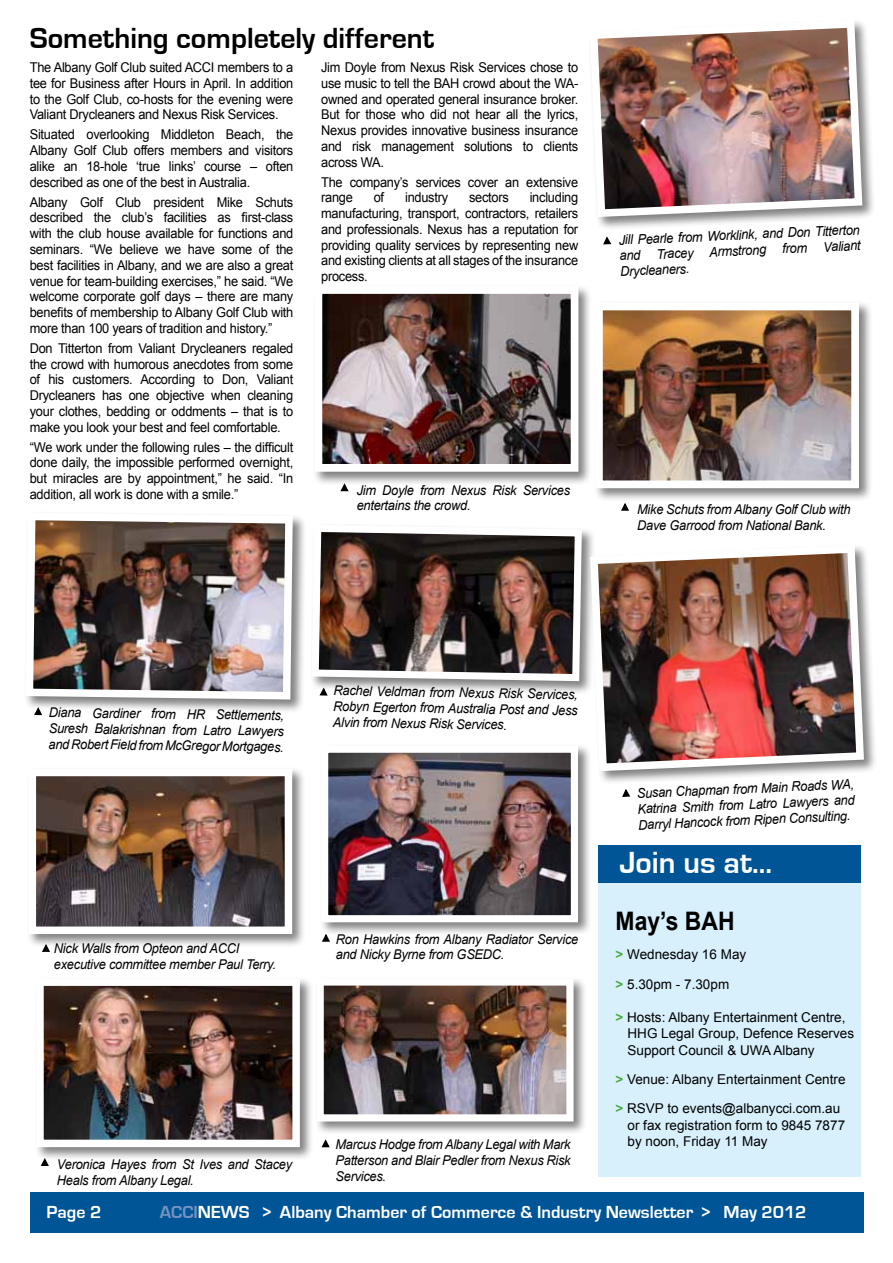
<style>
.page{position:relative;width:893px;height:1263px;background:#fff}
.page>*{position:absolute;margin:0;border:0;box-sizing:border-box;transform-origin:0 0}
.t1{font:700 31.5px "Eurostile";color:#fff}
.t2{font:700 30px "Eurostile";color:#000}
.t3{font:700 25.5px "Arial";color:#000;scale:.9 1}
.t4{font:700 18px "Eurostile";color:#fff}
.t5{font:13.5px/15.8px "Arial";letter-spacing:-.02em;color:#000;text-align:justify;scale:.95 1}
.t6{font:italic 13.5px/15.8px "Arial";letter-spacing:-.02em;color:#000;text-align:justify;scale:.95 1}
.t7{font:13.5px/16.5px "Arial";color:#000}
.s1{font-weight:700;color:#49aa42}
.s2{color:#7493c1}
</style>
<div class="page">
<div style="left:598px;top:853px;width:263px;height:323px;background:#d7f0fc"></div>
<div style="left:598px;top:845px;width:263px;height:37px;background:#005596"></div>
<div style="left:30px;top:1192px;width:833px;height:40px;background:#005596"></div>
<svg style="left:34px;top:713px;width:8px;height:3px"></svg>
<div style="left:310px;top:523px;width:286px;height:172px;background:#000;opacity:.5"></div>
<img style="left:310px;top:523px;width:275px;height:162px">
<svg style="left:318px;top:687px;width:11px;height:9px"></svg>
<div style="left:23px;top:510px;width:284px;height:203px;background:#000;opacity:.5"></div>
<img style="left:23px;top:510px;width:274px;height:193px">
<div style="left:34px;top:976px;width:280px;height:185px;background:#000;opacity:.5"></div>
<img style="left:45px;top:987px;width:246px;height:151px">
<div style="left:36px;top:978px;width:264px;height:169px;border:8px solid #fff"></div>
<div style="left:593px;top:300px;width:280px;height:202px;background:#000;opacity:.5"></div>
<img style="left:604px;top:312px;width:246px;height:167px">
<div style="left:595px;top:303px;width:264px;height:185px;border:8px solid #fff"></div>
<svg style="left:39px;top:1157px;width:11px;height:9px"></svg>
<svg style="left:621px;top:503px;width:8px;height:8px"></svg>
<div style="left:319px;top:743px;width:273px;height:194px;background:#000;opacity:.5"></div>
<img style="left:329px;top:754px;width:241px;height:160px">
<div style="left:321px;top:746px;width:257px;height:176px;border:7px solid #fff"></div>
<svg style="left:321px;top:933px;width:10px;height:9px"></svg>
<svg style="left:603px;top:236px;width:9px;height:9px"></svg>
<div style="left:588px;top:18px;width:288px;height:213px;background:#000;opacity:.5"></div>
<img style="left:588px;top:18px;width:278px;height:203px">
<svg style="left:622px;top:789px;width:9px;height:8px"></svg>
<div style="left:588px;top:543px;width:290px;height:242px;background:#000;opacity:.5"></div>
<img style="left:586px;top:541px;width:282px;height:234px">
<div style="left:314px;top:976px;width:274px;height:159px;background:#000;opacity:.5"></div>
<img style="left:325px;top:986px;width:240px;height:127px">
<div style="left:317px;top:978px;width:256px;height:143px;border:7px solid #fff"></div>
<svg style="left:321px;top:1139px;width:9px;height:9px"></svg>
<svg style="left:42px;top:948px;width:8px;height:4px"></svg>
<div style="left:26px;top:766px;width:281px;height:182px;background:#000;opacity:.5"></div>
<img style="left:38px;top:778px;width:245px;height:147px">
<div style="left:29px;top:769px;width:263px;height:165px;border:8px solid #fff"></div>
<div style="left:312px;top:284px;width:281px;height:202px;background:#000;opacity:.5"></div>
<img style="left:324px;top:295px;width:245px;height:168px">
<div style="left:315px;top:286px;width:263px;height:186px;border:8px solid #fff"></div>
<svg style="left:339px;top:483px;width:11px;height:9px"></svg>
<h2 class="t2" style="left:30px;top:22px;width:406px">Something completely different</h2>
<p class="t5" style="left:30px;top:60px;width:279px">The Albany Golf Club suited ACCI members to a tee for Business after Hours in April. In addition to the Golf Club, co-hosts for the evening were Valiant Drycleaners and Nexus Risk Services.</p>
<p class="t5" style="left:30px;top:127px;width:279px">Situated overlooking Middleton Beach, the Albany Golf Club offers members and visitors alike an 18-hole ‘true links’ course – often described as one of the best in Australia.</p>
<p class="t5" style="left:30px;top:194px;width:279px">Albany Golf Club president Mike Schuts described the club’s facilities as first-class with the club house available for functions and seminars. “We believe we have some of the best facilities in Albany, and we are also a great venue for team-building exercises,” he said. “We welcome corporate golf days – there are many benefits of membership to Albany Golf Club with more than 100 years of tradition and history.”</p>
<p class="t5" style="left:30px;top:340px;width:279px">Don Titterton from Valiant Drycleaners regaled the crowd with humorous anecdotes from some of his customers. According to Don, Valiant Drycleaners has one objective when cleaning your clothes, bedding or oddments – that is to make you look your best and feel comfortable.</p>
<p class="t5" style="left:30px;top:439px;width:279px">“We work under the following rules – the difficult done daily, the impossible performed overnight, but miracles are by appointment,” he said. “In addition, all work is done with a smile.”</p>
<p class="t5" style="left:321px;top:60px;width:272px">Jim Doyle from Nexus Risk Services chose to use music to tell the BAH crowd about the WA&shy;owned and operated general insurance broker.<br>But for those who did not hear all the lyrics, Nexus provides innovative business insurance and risk management solutions to clients across WA.</p>
<p class="t5" style="left:321px;top:174px;width:272px">The company’s services cover an extensive range</p>
<p class="t5" style="left:374px;top:190px;width:12px">of</p>
<p class="t5" style="left:405px;top:190px;width:47px">industry</p>
<p class="t5" style="left:469px;top:190px;width:43px">sectors</p>
<p class="t5" style="left:321px;top:190px;width:272px;text-indent:209px">including manufacturing, transport, contractors, retailers and professionals. Nexus has a reputation for providing quality services by representing new and existing clients at all stages of the insurance process.</p>
<p class="t6" style="left:357px;top:482px;width:226px">Jim Doyle from Nexus Risk Services entertains the crowd.</p>
<p class="t6" style="left:619px;top:231px;width:256px;line-height:16.2px;rotate:-2deg">Jill Pearle from Worklink, and Don Titterton and Tracey Armstrong from Valiant Drycleaners.</p>
<p class="t6" style="left:637px;top:502px;width:226px">Mike Schuts from Albany Golf Club with<br>Dave Garrood from National Bank.</p>
<p class="t6" style="left:49px;top:704px;width:249px;rotate:1deg">Diana Gardiner from HR Settlements, Suresh Balakrishnan from Latro Lawyers and Robert Field from McGregor Mortgages.</p>
<p class="t6" style="left:54px;top:940px;width:235px">Nick Walls from Opteon and ACCI executive committee member Paul Terry.</p>
<p class="t6" style="left:57px;top:1157px;width:249px">Veronica Hayes from St Ives and Stacey<br>Heals from Albany Legal.</p>
<p class="t6" style="left:334px;top:683px;width:259px;rotate:1deg">Rachel Veldman from Nexus Risk Services, Robyn Egerton from Australia Post and Jess Alvin from Nexus Risk Services.</p>
<p class="t6" style="left:336px;top:931px;width:257px">Ron Hawkins from Albany Radiator Service and Nicky Byrne from GSEDC.</p>
<p class="t6" style="left:335px;top:1137px;width:249px">Marcus Hodge from Albany Legal with Mark Patterson and Blair Pedler from Nexus Risk Services.</p>
<p class="t6" style="left:637px;top:785px;width:230px;rotate:-2deg">Susan Chapman from Main Roads WA, Katrina Smith from Latro Lawyers and Darryl Hancock from Ripen Consulting.</p>
<h1 class="t1" style="left:619px;top:845px;width:154px">Join us at...</h1>
<h3 class="t3" style="left:615px;top:904px;width:134px">May’s BAH</h3>
<p class="t7" style="left:615px;top:940px;width:132px;line-height:29.2px"><span class="s1">&gt;</span> Wednesday 16 May <span class="s1">&gt;</span> 5.30pm - 7.30pm</p>
<p class="t7" style="left:627px;top:1009px;width:228px;text-indent:-12px"><span class="s1">&gt;</span> Hosts: Albany Entertainment Centre,<br>HHG Legal Group, Defence Reserves<br>Support Council &amp; UWA Albany</p>
<p class="t7" style="left:615px;top:1065px;width:232px;line-height:29.2px"><span class="s1">&gt;</span> Venue: Albany Entertainment Centre <span class="s1">&gt;</span> RSVP to events@albanycci.com.au</p>
<p class="t7" style="left:627px;top:1117px;width:219px">or fax registration form to 9845 7877 by noon, Friday 11 May</p>
<h3 class="t4" style="left:47px;top:1202px;width:56px">Page 2</h3>
<h3 class="t4" style="left:160px;top:1202px;width:648px"><span class="s2">ACCI</span>NEWS &gt; Albany Chamber of Commerce &amp; Industry Newsletter &gt; May 2012</h3>
</div>
